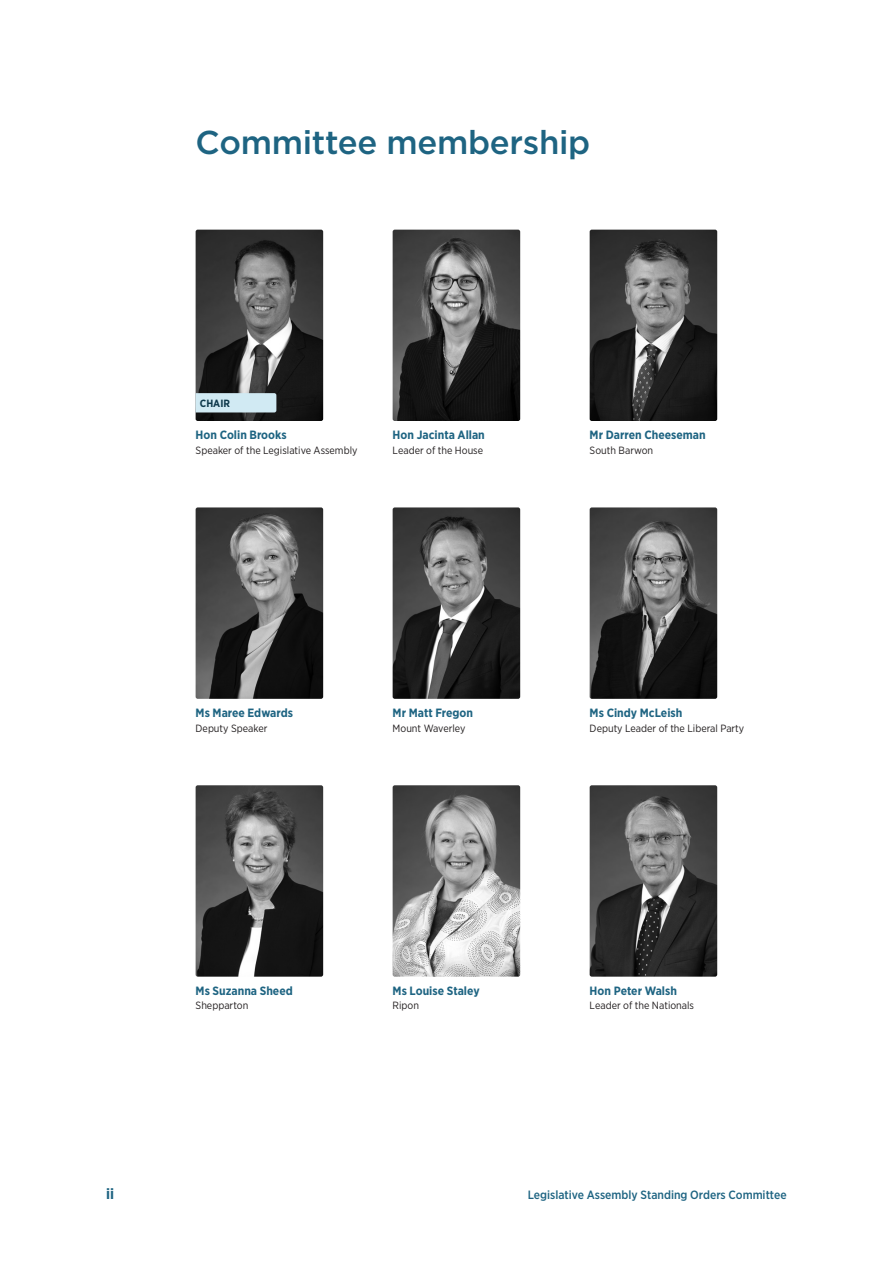
<style>
.page{position:relative;width:893px;height:1263px;background:#fff}
.page>*{position:absolute;margin:0;border:0;box-sizing:border-box;transform-origin:0 0}
.Prelims_Heading_1{font:500 33px "Gotham";letter-spacing:-.01em;color:#1e6482}
.t1{font:700 15px "Gotham Narrow";color:#1e6482}
.Prelims_Member_Name{font:700 12px "Gotham Narrow";color:#1e6482}
.t2{font:500 12px "Gotham Narrow";color:#1e6482}
.Prelims_Member_for{font:10.5px "Gotham Narrow";color:#231f20}
.Prelims_Member_Name-2{font:10.5px "Gotham Narrow";color:#231f20}
.Prelims_Member_Posit{font:700 10.5px "Gotham Narrow";color:#0e394b}
</style>
<div class="page">
<img style="left:196px;top:230px;width:127px;height:191px">
<img style="left:590px;top:507px;width:127px;height:192px">
<img style="left:590px;top:785px;width:127px;height:192px">
<img style="left:196px;top:507px;width:127px;height:192px">
<img style="left:393px;top:507px;width:127px;height:192px">
<img style="left:393px;top:230px;width:127px;height:191px">
<img style="left:196px;top:785px;width:127px;height:192px">
<img style="left:590px;top:230px;width:127px;height:191px">
<img style="left:393px;top:785px;width:127px;height:192px">
<div style="left:196px;top:393px;width:80px;height:19px;background:#d1eaf3"></div>
<p class="Prelims_Heading_1" style="left:196px;top:121px;width:396px">Committee membership</p>
<p class="Prelims_Member_Posit" style="left:200px;top:397px;width:32px">CHAIR</p>
<p class="Prelims_Member_Name" style="left:196px;top:427px;width:93px">Hon Colin Brooks</p>
<p class="Prelims_Member_for" style="left:196px;top:444px;width:163px">Speaker of the Legislative Assembly</p>
<p class="Prelims_Member_Name" style="left:393px;top:427px;width:94px">Hon Jacinta Allan</p>
<p class="Prelims_Member_for" style="left:393px;top:444px;width:92px">Leader of the House</p>
<p class="Prelims_Member_Name" style="left:590px;top:427px;width:117px">Mr Darren Cheeseman</p>
<p class="Prelims_Member_for" style="left:590px;top:444px;width:65px">South Barwon</p>
<p class="Prelims_Member_Name" style="left:196px;top:705px;width:99px">Ms Maree Edwards</p>
<p class="Prelims_Member_for" style="left:196px;top:721px;width:73px">Deputy Speaker</p>
<p class="Prelims_Member_Name" style="left:393px;top:705px;width:82px">Mr Matt Fregon</p>
<p class="Prelims_Member_Name-2" style="left:393px;top:721px;width:74px">Mount Waverley</p>
<p class="Prelims_Member_Name" style="left:590px;top:705px;width:94px">Ms Cindy McLeish</p>
<p class="Prelims_Member_for" style="left:590px;top:721px;width:156px">Deputy Leader of the Liberal Party</p>
<p class="Prelims_Member_Name" style="left:196px;top:983px;width:99px">Ms Suzanna Sheed</p>
<p class="Prelims_Member_for" style="left:196px;top:999px;width:54px">Shepparton</p>
<p class="Prelims_Member_Name" style="left:393px;top:983px;width:89px">Ms Louise Staley</p>
<p class="Prelims_Member_for" style="left:393px;top:999px;width:28px">Ripon</p>
<p class="Prelims_Member_Name" style="left:590px;top:983px;width:89px">Hon Peter Walsh</p>
<p class="Prelims_Member_for" style="left:590px;top:999px;width:106px">Leader of the Nationals</p>
<h2 class="t1" style="left:106px;top:1184px;width:10px">ii</h2>
<p class="t2" style="left:528px;top:1187px;width:260px">Legislative Assembly Standing Orders Committee</p>
</div>
